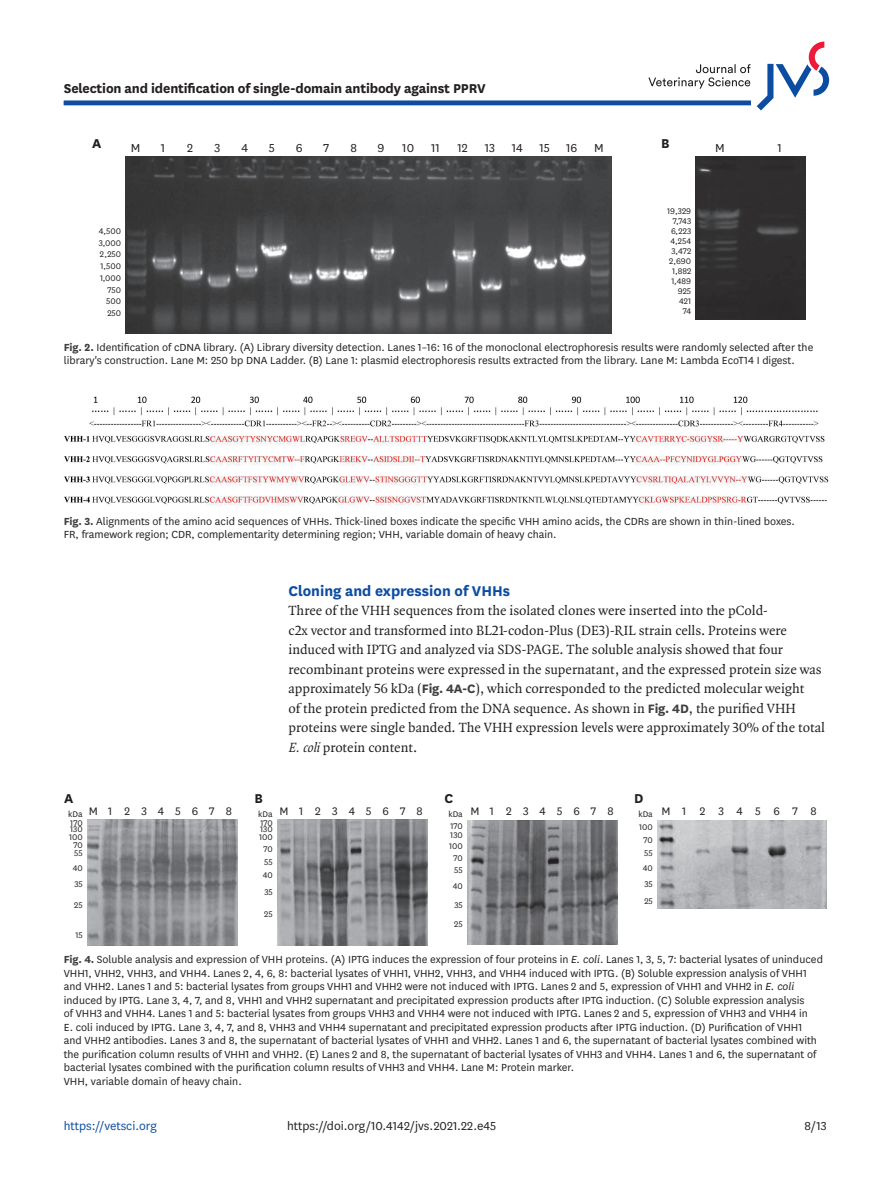
<style>
.page{position:relative;width:893px;height:1191px;background:#fff}
.page>*{position:absolute;margin:0;border:0;box-sizing:border-box;transform-origin:0 0}
.body_title2{font:700 16.5px "National";color:#0d4da1}
.alt-title-type{font:700 15px "National";letter-spacing:-.01em;color:#231f20}
.body_p_first{font:14.25px/19.5px "Quadraat OT";color:#231f20}
.doi_running_footer{font:13.5px "National";color:#231f20}
.t1{font:13.5px "National";color:#0d4da1}
.t2{font:12.75px "National";letter-spacing:.865em;color:#231f20}
.t3{font:12.75px "National";letter-spacing:.98em;color:#231f20}
.fig_caption{font:12px/13.5px "National";color:#231f20}
.t4{font:9.6px/10.1px "National";color:#231f20}
.s1{font-weight:700;color:#3e3e3f}
.s2{font-family:"National";font-weight:700;color:#3e3e3f}
.s3{font-style:italic}
</style>
<div class="page">
<hr style="left:64px;top:101px;width:687px;height:4px;background:#0d4da1">
<svg style="left:757px;top:42px;width:72px;height:68px"></svg>
<svg style="left:648px;top:64px;width:102px;height:25px"></svg>
<img style="left:125px;top:156px;width:487px;height:177px">
<img style="left:695px;top:156px;width:110px;height:164px">
<img style="left:64px;top:396px;width:765px;height:110px">
<img style="left:87px;top:819px;width:151px;height:126px">
<img style="left:277px;top:819px;width:151px;height:126px">
<img style="left:467px;top:820px;width:151px;height:124px">
<img style="left:657px;top:820px;width:169px;height:88px">
<p class="alt-title-type" style="left:64px;top:77px;width:423px">Selection and identification of single-domain antibody against PPRV</p>
<p class="alt-title-type" style="left:92px;top:133px;width:11px">A</p>
<p class="doi_running_footer" style="left:187px;top:139px;width:7px">2</p>
<p class="doi_running_footer" style="left:215px;top:139px;width:7px">3</p>
<p class="doi_running_footer" style="left:241px;top:139px;width:8px">4</p>
<p class="doi_running_footer" style="left:269px;top:139px;width:8px">5</p>
<p class="doi_running_footer" style="left:296px;top:139px;width:8px">6</p>
<p class="doi_running_footer" style="left:324px;top:139px;width:7px">7</p>
<p class="doi_running_footer" style="left:350px;top:139px;width:8px">8</p>
<p class="doi_running_footer" style="left:377px;top:139px;width:8px">9</p>
<p class="doi_running_footer" style="left:402px;top:139px;width:13px">10</p>
<p class="doi_running_footer" style="left:431px;top:139px;width:10px">11</p>
<p class="doi_running_footer" style="left:458px;top:139px;width:12px">12</p>
<p class="doi_running_footer" style="left:485px;top:139px;width:94px">13 14 15 16</p>
<p class="doi_running_footer" style="left:715px;top:139px;width:11px">M</p>
<p class="doi_running_footer" style="left:777px;top:139px;width:6px">1</p>
<p class="alt-title-type" style="left:661px;top:133px;width:10px">B</p>
<p class="doi_running_footer" style="left:131px;top:139px;width:11px">M</p>
<p class="doi_running_footer" style="left:161px;top:139px;width:6px">1</p>
<p class="doi_running_footer" style="left:594px;top:139px;width:11px">M</p>
<p class="t4" style="left:99px;top:224px;width:24px;line-height:11.7px;text-align:right">4,500<br>3,000<br>2,250<br>1,500<br>1,000<br>750<br>500<br>250</p>
<p class="t4" style="left:667px;top:205px;width:26px;text-align:right">19,329<br>7,743<br>6,223<br>4,254<br>3,472<br>2,690<br>1,882<br>1,489<br>925<br>421<br>74</p>
<p class="fig_caption" style="left:64px;top:340px;width:751px"><span class="s1">Fig. 2.</span> Identification of cDNA library. (A) Library diversity detection. Lanes 1–16: 16 of the monoclonal electrophoresis results were randomly selected after the library's construction. Lane M: 250 bp DNA Ladder. (B) Lane 1: plasmid electrophoresis results extracted from the library. Lane M: Lambda EcoT14 I digest.</p>
<p class="fig_caption" style="left:64px;top:514px;width:732px"><span class="s1">Fig. 3.</span> Alignments of the amino acid sequences of VHHs. Thick-lined boxes indicate the specific VHH amino acids, the CDRs are shown in thin-lined boxes.<br>FR, framework region; CDR, complementarity determining region; VHH, variable domain of heavy chain.</p>
<p class="body_title2" style="left:289px;top:579px;width:223px">Cloning and expression of VHHs</p>
<p class="body_p_first" style="left:289px;top:601px;width:538px">Three of the VHH sequences from the isolated clones were inserted into the pCold-<br>c2x vector and transformed into BL21-codon-Plus (DE3)-RIL strain cells. Proteins were induced with IPTG and analyzed via SDS-PAGE. The soluble analysis showed that four recombinant proteins were expressed in the supernatant, and the expressed protein size was approximately 56 kDa (<span class="s2">Fig. 4A-C</span>), which corresponded to the predicted molecular weight<br>of the protein predicted from the DNA sequence. As shown in <span class="s2">Fig. 4D</span>, the purified VHH proteins were single banded. The VHH expression levels were approximately 30% of the total <span class="s3">E.coli</span>protein content.</p>
<p class="alt-title-type" style="left:64px;top:787px;width:11px">A</p>
<p class="alt-title-type" style="left:255px;top:787px;width:10px">B</p>
<p class="alt-title-type" style="left:444px;top:787px;width:10px">C</p>
<p class="alt-title-type" style="left:634px;top:787px;width:11px">D</p>
<p class="t2" style="left:89px;top:802px;width:25px">M 1</p>
<p class="t4" style="left:68px;top:806px;width:16px;line-height:15.1px">kDa<br>130</p>
<p class="t4" style="left:69px;top:833px;width:15px;line-height:7.1px;text-align:center">100<br>70</p>
<p class="t4" style="left:73px;top:845px;width:12px;line-height:14.7px">55<br>40</p>
<p class="t4" style="left:74px;top:873px;width:10px;line-height:20.4px">35<br>25</p>
<p class="t4" style="left:75px;top:929px;width:9px">15</p>
<p class="t4" style="left:70px;top:818px;width:14px">170</p>
<p class="t2" style="left:124px;top:802px;width:109px">2345678</p>
<p class="t4" style="left:258px;top:806px;width:16px;line-height:15.1px">kDa<br>130</p>
<p class="t4" style="left:259px;top:831px;width:15px;line-height:12px;text-align:center">100<br>70</p>
<p class="t4" style="left:263px;top:855px;width:12px;line-height:12.5px">55<br>40</p>
<p class="t4" style="left:264px;top:886px;width:10px">35</p>
<p class="t4" style="left:264px;top:908px;width:10px">25</p>
<p class="t4" style="left:260px;top:818px;width:14px">170</p>
<p class="t2" style="left:280px;top:802px;width:25px">M 1</p>
<p class="t2" style="left:315px;top:802px;width:109px">2345678</p>
<p class="t4" style="left:448px;top:803px;width:16px;line-height:20.2px">kDa<br>130</p>
<p class="t4" style="left:449px;top:840px;width:15px;line-height:11.6px;text-align:center">100<br>70</p>
<p class="t4" style="left:453px;top:862px;width:12px;line-height:16px">55<br>40</p>
<p class="t4" style="left:454px;top:894px;width:10px;line-height:19.5px">35<br>25</p>
<p class="t4" style="left:450px;top:820px;width:14px">170</p>
<p class="t2" style="left:470px;top:802px;width:25px">M 1</p>
<p class="t2" style="left:506px;top:802px;width:109px">2345678</p>
<p class="t4" style="left:638px;top:807px;width:16px;line-height:13px;text-align:right">kDa<br>100<br>70<br>55</p>
<p class="t4" style="left:643px;top:859px;width:12px;line-height:16.5px;text-align:justify">40<br>35<br>25</p>
<p class="t2" style="left:661px;top:802px;width:27px">M 1</p>
<p class="t3" style="left:700px;top:802px;width:118px">2345678</p>
<p class="fig_caption" style="left:64px;top:952px;width:761px"><span class="s1">Fig. 4.</span> Soluble analysis and expression of VHH proteins. (A) IPTG induces the expression of four proteins in <span class="s3">E. coli</span>. Lanes 1, 3, 5, 7: bacterial lysates of uninduced VHH1, VHH2, VHH3, and VHH4. Lanes 2, 4, 6, 8: bacterial lysates of VHH1, VHH2, VHH3, and VHH4 induced with IPTG. (B) Soluble expression analysis of VHH1 and VHH2. Lanes 1 and 5: bacterial lysates from groups VHH1 and VHH2 were not induced with IPTG. Lanes 2 and 5, expression of VHH1 and VHH2 in <span class="s3">E. coli </span>induced by IPTG. Lane 3, 4, 7, and 8, VHH1 and VHH2 supernatant and precipitated expression products after IPTG induction. (C) Soluble expression analysis<br>of VHH3 and VHH4. Lanes 1 and 5: bacterial lysates from groups VHH3 and VHH4 were not induced with IPTG. Lanes 2 and 5, expression of VHH3 and VHH4 in<br>E. coli induced by IPTG. Lane 3, 4, 7, and 8, VHH3 and VHH4 supernatant and precipitated expression products after IPTG induction. (D) Purification of VHH1 and VHH2 antibodies. Lanes 3 and 8, the supernatant of bacterial lysates of VHH1 and VHH2. Lanes 1 and 6, the supernatant of bacterial lysates combined with the purification column results of VHH1 and VHH2. (E) Lanes 2 and 8, the supernatant of bacterial lysates of VHH3 and VHH4. Lanes 1 and 6, the supernatant of bacterial lysates combined with the purification column results of VHH3 and VHH4. Lane M: Protein marker.<br>VHH, variable domain of heavy chain.</p>
<p class="t1" style="left:64px;top:1116px;width:95px">https://vetsci.org</p>
<p class="doi_running_footer" style="left:287px;top:1116px;width:211px">https://doi.org/10.4142/jvs.2021.22.e45</p>
<p class="doi_running_footer" style="left:804px;top:1116px;width:24px">8/13</p>
</div>
